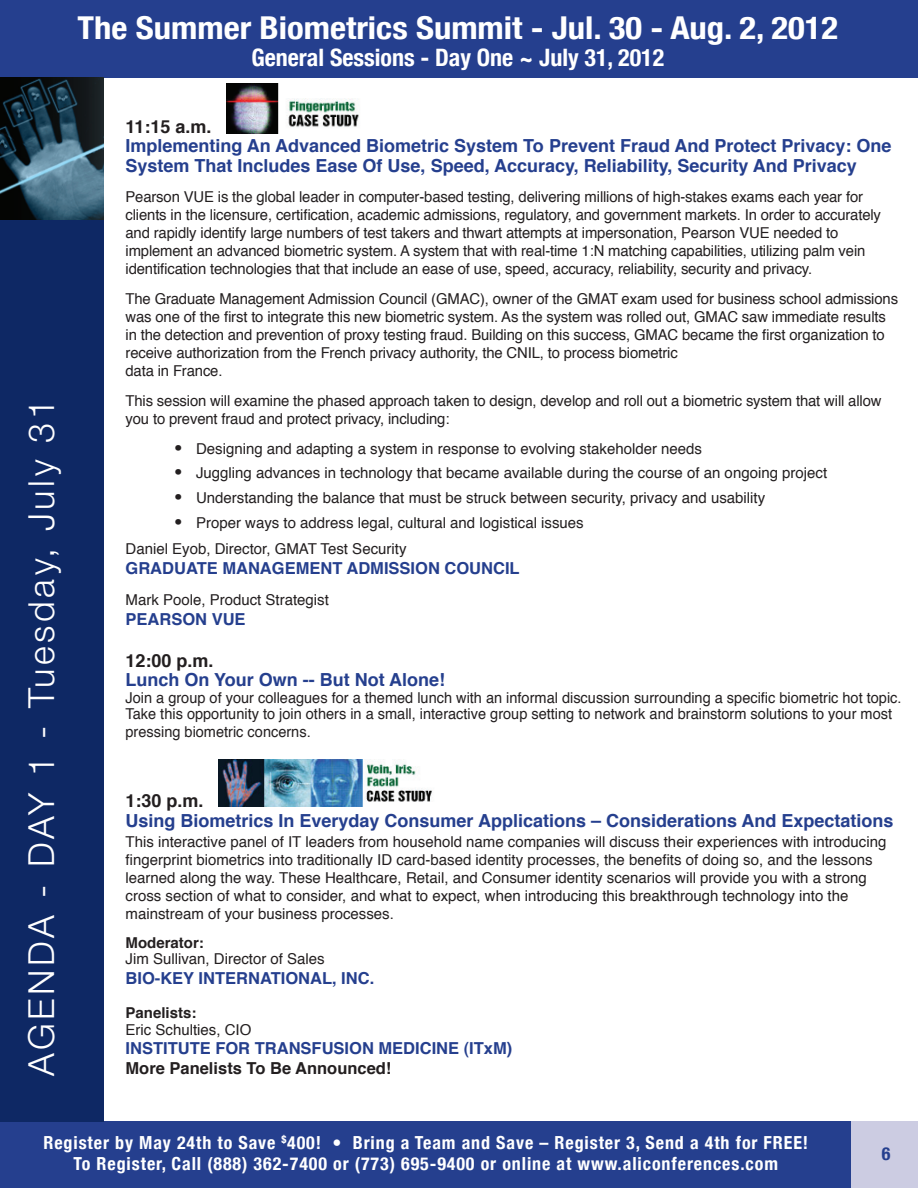
<style>
.page{position:relative;width:918px;height:1188px;background:#fff}
.page>*{position:absolute;margin:0;border:0;box-sizing:border-box;transform-origin:0 0}
.t1{font:300 36px "Helvetica Neue";letter-spacing:.1em;color:#fff}
.t2{font:700 condensed 31.5px "Helvetica Neue";color:#fff;scale:1.1 1}
.t3{font:700 condensed 24px "Helvetica Neue";color:#fff}
.t4{font:700 18px/19.5px "Helvetica";color:#253f8e}
.t5{font:700 condensed 18px/21.6px "Helvetica Neue";letter-spacing:.05em;color:#fff;text-align:center}
.t6{font:700 18px "Helvetica";color:#231f20}
.t7{font:700 condensed 18px "Helvetica Neue";color:#253f8e}
.t8{font:700 16.5px "Helvetica";color:#253f8e}
.t9{font:700 16.5px "Helvetica";color:#231f20}
.t10{font:15px/18px "Helvetica";color:#231f20}
.t11{font:700 15px "Helvetica";color:#231f20}
.s1{font-size:25.5px}
</style>
<div class="page">
<div style="left:0;top:1122px;width:852px;height:66px;background:#253f8e"></div>
<div style="left:852px;top:1122px;width:66px;height:66px;background:#cccce2"></div>
<div style="left:0;top:77px;width:103px;height:1045px;background:#0e2864"></div>
<div style="left:0;top:0;width:918px;height:78px;background:#253f8e"></div>
<img style="left:0;top:78px;width:103px;height:141px">
<img style="left:227px;top:83px;width:132px;height:51px">
<img style="left:219px;top:760px;width:214px;height:47px">
<h2 class="t2" style="left:78px;top:8px;width:693px">The Summer Biometrics Summit - Jul. 30 - Aug. 2, 2012</h2>
<h3 class="t3" style="left:251px;top:43px;width:414px">General Sessions - Day One ~ July 31, 2012</h3>
<h1 class="t1" style="left:19px;top:1076px;width:679px;rotate:-90deg">AGENDA - DAY 1 - Tuesday, July 31</h1>
<p class="t6" style="left:126px;top:112px;width:88px">11:15 a.m.</p>
<p class="t4" style="left:126px;top:136px;width:767px">Implementing An Advanced Biometric System To Prevent Fraud And Protect Privacy: One<br>System That Includes Ease Of Use, Speed, Accuracy, Reliability, Security And Privacy</p>
<p class="t10" style="left:126px;top:188px;width:757px">Pearson VUE is the global leader in computer-based testing, delivering millions of high-stakes exams each year for clients in the licensure, certification, academic admissions, regulatory, and government markets. In order to accurately and rapidly identify large numbers of test takers and thwart attempts at impersonation, Pearson VUE needed to implement an advanced biometric system. A system that with real-time 1:N matching capabilities, utilizing palm vein identification technologies that that include an ease of use, speed, accuracy, reliability, security and privacy.</p>
<p class="t10" style="left:126px;top:290px;width:774px">The Graduate Management Admission Council (GMAC), owner of the GMAT exam used for business school admissions was one of the first to integrate this new biometric system. As the system was rolled out, GMAC saw immediate results in the detection and prevention of proxy testing fraud. Building on this success, GMAC became the first organization to receive authorization from the French privacy authority, the CNIL, to process biometric<br>data in France.</p>
<p class="t10" style="left:126px;top:392px;width:757px">This session will examine the phased approach taken to design, develop and roll out a biometric system that will allow you to prevent fraud and protect privacy, including:</p>
<p class="t10" style="left:174px;top:440px;width:530px"><span class="s1">•</span> Designing and adapting a system in response to evolving stakeholder needs</p>
<p class="t10" style="left:174px;top:465px;width:655px"><span class="s1">•</span> Juggling advances in technology that became available during the course of an ongoing project</p>
<p class="t10" style="left:174px;top:489px;width:593px"><span class="s1">•</span> Understanding the balance that must be struck between security, privacy and usability</p>
<p class="t10" style="left:126px;top:510px;width:460px;line-height:26.2px;text-indent:48px"><span class="s1">•</span> Proper ways to address legal, cultural and logistical issues<br>Daniel Eyob, Director, GMAT Test Security</p>
<p class="t8" style="left:126px;top:555px;width:396px">GRADUATE MANAGEMENT ADMISSION COUNCIL</p>
<p class="t10" style="left:126px;top:591px;width:205px">Mark Poole, Product Strategist</p>
<p class="t8" style="left:126px;top:606px;width:122px">PEARSON VUE</p>
<p class="t6" style="left:126px;top:646px;width:90px">12:00 p.m.</p>
<p class="t4" style="left:126px;top:670px;width:321px">Lunch On Your Own -- But Not Alone!</p>
<p class="t10" style="left:126px;top:690px;width:778px;line-height:16.5px">Join a group of your colleagues for a themed lunch with an informal discussion surrounding a specific biometric hot topic.<br>Take this opportunity to join others in a small, interactive group setting to network and brainstorm solutions to your most</p>
<p class="t10" style="left:126px;top:723px;width:187px">pressing biometric concerns.</p>
<p class="t6" style="left:126px;top:786px;width:80px">1:30 p.m.</p>
<p class="t4" style="left:126px;top:811px;width:769px">Using Biometrics In Everyday Consumer Applications – Considerations And Expectations</p>
<p class="t10" style="left:126px;top:833px;width:762px">This interactive panel of IT leaders from household name companies will discuss their experiences with introducing fingerprint biometrics into traditionally ID card-based identity processes, the benefits of doing so, and the lessons learned along the way. These Healthcare, Retail, and Consumer identity scenarios will provide you with a strong cross section of what to consider, and what to expect, when introducing this breakthrough technology into the mainstream of your business processes.</p>
<p class="t11" style="left:126px;top:930px;width:80px">Moderator:</p>
<p class="t10" style="left:126px;top:950px;width:201px">Jim Sullivan, Director of Sales</p>
<p class="t8" style="left:126px;top:964px;width:250px">BIO-KEY INTERNATIONAL, INC.</p>
<p class="t11" style="left:126px;top:1001px;width:72px">Panelists:</p>
<p class="t10" style="left:126px;top:1021px;width:127px">Eric Schulties, CIO</p>
<p class="t8" style="left:126px;top:1035px;width:388px">INSTITUTE FOR TRANSFUSION MEDICINE (ITxM)</p>
<p class="t9" style="left:126px;top:1054px;width:267px">More Panelists To Be Announced!</p>
<p class="t5" style="left:43px;top:1131px;width:766px">Register by May 24th to Save <sup>$</sup>400! • Bring a Team and Save – Register 3, Send a 4th for FREE!<br>To Register, Call (888) 362-7400 or (773) 695-9400 or online at www.aliconferences.com</p>
<p class="t7" style="left:882px;top:1142px;width:10px">6</p>
</div>
